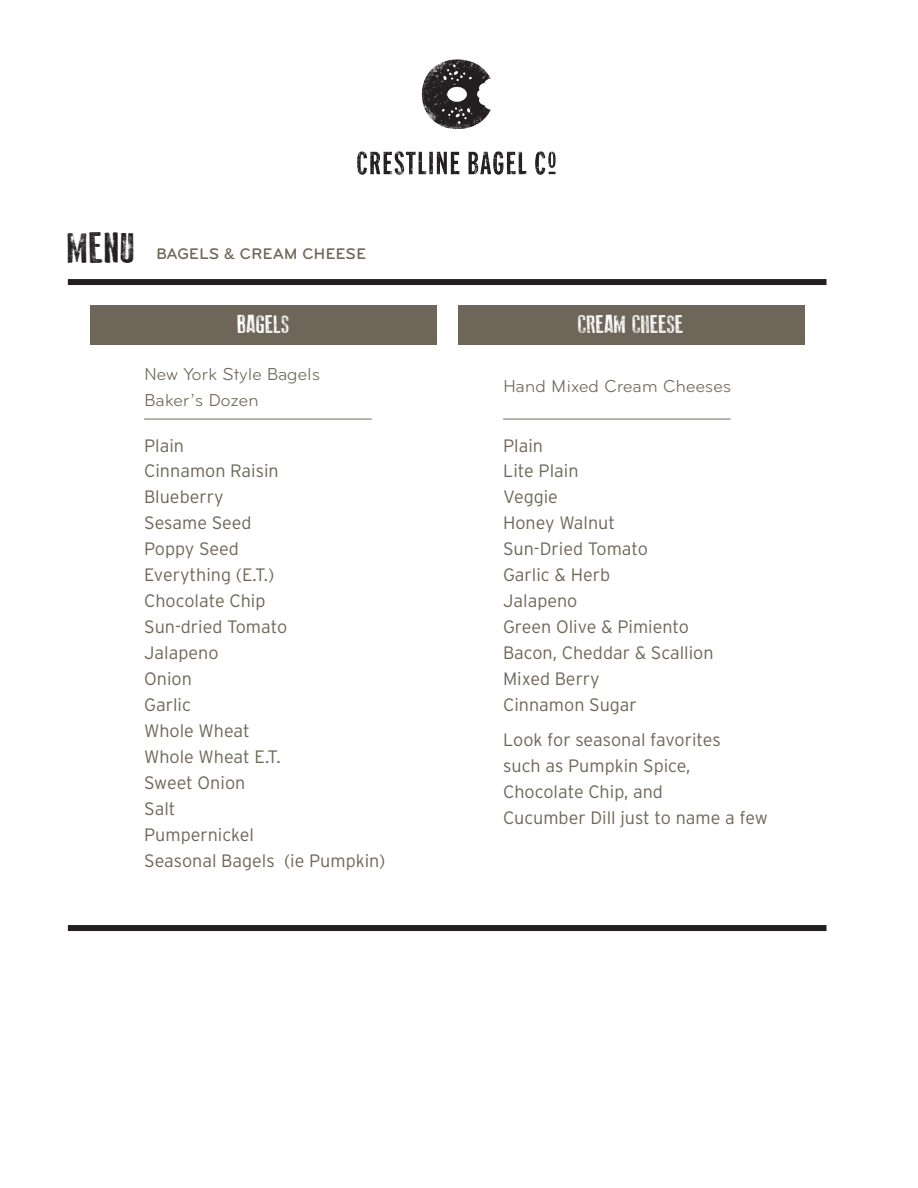
<style>
.page{position:relative;width:918px;height:1188px;background:#fff}
.page>*{position:absolute;margin:0;border:0;box-sizing:border-box;transform-origin:0 0}
.t1{font:42.9px "Old Press";color:#231f20}
.t2{font:24.9px "Old Press";color:#fff}
.t3{font:300 18px "Interstate";color:#6e6759}
.t4{font:18px "Bryant";color:#6e6759}
.t5{font:500 15.9px "Bryant";color:#6e6759}
</style>
<div class="page">
<img style="left:357px;top:59px;width:199px;height:116px">
<div style="left:68px;top:279px;width:759px;height:6px;background:#231f20"></div>
<div style="left:68px;top:925px;width:759px;height:6px;background:#231f20"></div>
<div style="left:90px;top:305px;width:347px;height:40px;background:#6e6759"></div>
<div style="left:458px;top:305px;width:347px;height:40px;background:#6e6759"></div>
<hr style="left:144px;top:419px;width:228px;height:1px;background:#6e6759">
<hr style="left:503px;top:419px;width:228px;height:1px;background:#6e6759">
<p class="t1" style="left:68px;top:224px;width:69px">MENU</p>
<p class="t5" style="left:156px;top:245px;width:211px">BAGELS &amp; CREAM CHEESE</p>
<p class="t2" style="left:237px;top:311px;width:54px">BAGELS</p>
<p class="t2" style="left:578px;top:311px;width:107px">CREAM CHEESE</p>
<p class="t4" style="left:144px;top:364px;width:178px">New York Style Bagels</p>
<p class="t4" style="left:144px;top:390px;width:116px">Baker’s Dozen</p>
<p class="t4" style="left:503px;top:376px;width:230px">Hand Mixed Cream Cheeses</p>
<p class="t3" style="left:144px;top:435px;width:41px">Plain</p>
<p class="t3" style="left:144px;top:461px;width:136px">Cinnamon Raisin</p>
<p class="t3" style="left:144px;top:487px;width:81px">Blueberry</p>
<p class="t3" style="left:144px;top:513px;width:109px">Sesame Seed</p>
<p class="t3" style="left:144px;top:539px;width:96px">Poppy Seed</p>
<p class="t3" style="left:144px;top:565px;width:132px">Everything (E.T.)</p>
<p class="t3" style="left:144px;top:591px;width:123px">Chocolate Chip</p>
<p class="t3" style="left:144px;top:617px;width:145px">Sun-dried Tomato</p>
<p class="t3" style="left:144px;top:643px;width:76px">Jalapeno</p>
<p class="t3" style="left:144px;top:669px;width:49px">Onion</p>
<p class="t3" style="left:144px;top:694px;width:48px">Garlic</p>
<p class="t3" style="left:144px;top:720px;width:107px">Whole Wheat</p>
<p class="t3" style="left:144px;top:746px;width:138px">Whole Wheat E.T.</p>
<p class="t3" style="left:144px;top:772px;width:103px">Sweet Onion</p>
<p class="t3" style="left:144px;top:798px;width:33px">Salt</p>
<p class="t3" style="left:144px;top:824px;width:111px">Pumpernickel</p>
<p class="t3" style="left:144px;top:850px;width:243px">Seasonal Bagels (ie Pumpkin)</p>
<p class="t3" style="left:503px;top:435px;width:41px">Plain</p>
<p class="t3" style="left:503px;top:461px;width:77px">Lite Plain</p>
<p class="t3" style="left:503px;top:487px;width:56px">Veggie</p>
<p class="t3" style="left:503px;top:513px;width:114px">Honey Walnut</p>
<p class="t3" style="left:503px;top:539px;width:146px">Sun-Dried Tomato</p>
<p class="t3" style="left:503px;top:565px;width:109px">Garlic &amp; Herb</p>
<p class="t3" style="left:503px;top:591px;width:76px">Jalapeno</p>
<p class="t3" style="left:503px;top:617px;width:187px">Green Olive &amp; Pimiento</p>
<p class="t3" style="left:503px;top:643px;width:212px">Bacon, Cheddar &amp; Scallion</p>
<p class="t3" style="left:503px;top:669px;width:98px">Mixed Berry</p>
<p class="t3" style="left:503px;top:694px;width:135px">Cinnamon Sugar</p>
<p class="t3" style="left:503px;top:729px;width:219px">Look for seasonal favorites</p>
<p class="t3" style="left:503px;top:755px;width:189px">such as Pumpkin Spice,</p>
<p class="t3" style="left:503px;top:781px;width:161px">Chocolate Chip, and</p>
<p class="t3" style="left:503px;top:807px;width:266px">Cucumber Dill just to name a few</p>
</div>
